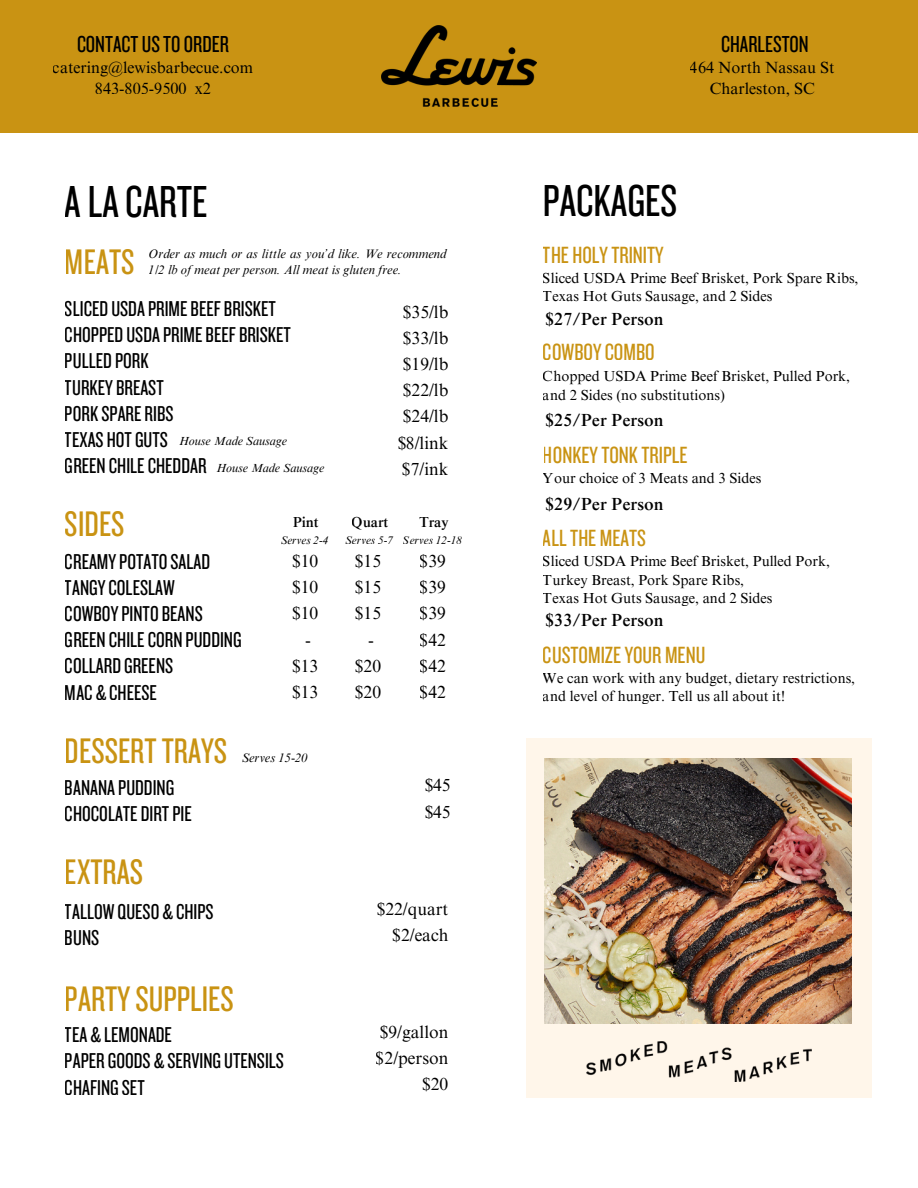
<style>
.page{position:relative;width:918px;height:1188px;background:#fff}
.page>*{position:absolute;margin:0;border:0;box-sizing:border-box;transform-origin:0 0}
.t1{font:46.5px "Knockout 28 Junior Feathrwt";color:#000}
.t2{font:36.9px "Knockout 28 Junior Feathrwt";color:#c99313}
.t3{font:24.45px "Knockout 28 Junior Feathrwt";color:#c99313}
.t4{font:24px "Knockout 28 Junior Feathrwt";color:#000}
.t5{font:22.35px/26.2px "Knockout 28 Junior Feathrwt";color:#000}
.t6{font:17.55px/26.2px "Times NRMT Pro";color:#000;text-align:center}
.t7{font:500 17.55px "Times NRMT Pro";color:#000}
.t8{font:16.2px/20.2px "Times NRMT Pro";color:#000;text-align:center}
.t9{font:14.55px/18.1px "Times NRMT Pro";color:#000}
.t10{font:500 14.55px "Times NRMT Pro";color:#000}
.t11{font:italic 12.6px/15.8px "Times NRMT Pro";color:#000}
.t12{font:italic 12px "Times NRMT Pro";color:#000}
.t13{font:italic 11.25px "Times NRMT Pro";color:#000}
</style>
<div class="page">
<div style="left:526px;top:739px;width:346px;height:359px;background:#fff6ea"></div>
<div style="left:0;top:0;width:918px;height:132px;background:#c99313"></div>
<img style="left:381px;top:26px;width:156px;height:81px">
<img style="left:545px;top:758px;width:307px;height:266px">
<img style="left:586px;top:1041px;width:225px;height:41px">
<h3 class="t4" style="left:77px;top:32px;width:153px">CONTACTUSTOORDER</h3>
<p class="t8" style="left:53px;top:60px;width:202px">catering@lewisbarbecue.com<br>843-805-9500 x2</p>
<h1 class="t1" style="left:65px;top:179px;width:144px">ALACARTE</h1>
<h2 class="t2" style="left:65px;top:245px;width:71px">MEATS</h2>
<p class="t11" style="left:149px;top:248px;width:299px">Order as much or as little as you’d like. We recommend<br>1/2 lb of meat per person. All meat is gluten free.</p>
<h3 class="t5" style="left:65px;top:296px;width:228px">SLICEDUSDAPRIMEBEEFBRISKET<br>CHOPPEDUSDAPRIMEBEEFBRISKET<br>PULLEDPORK<br>TURKEYBREAST<br>PORKSPARERIBS<br>TEXAS HOTGUTS<br>GREEN CHILECHEDDAR</h3>
<p class="t12" style="left:179px;top:436px;width:109px">House Made Sausage</p>
<p class="t12" style="left:216px;top:463px;width:109px">House Made Sausage</p>
<p class="t6" style="left:397px;top:301px;width:53px">$35/lb $33/lb $19/lb $22/lb $24/lb $8/link $7/ink</p>
<h2 class="t2" style="left:65px;top:507px;width:61px">SIDES</h2>
<h3 class="t5" style="left:65px;top:549px;width:178px">CREAMYPOTATOSALAD<br>TANGYCOLESLAW<br>COWBOYPINTOBEANS<br>GREEN CHILECORN PUDDING<br>COLLARDGREENS<br>MAC &amp; CHEESE</h3>
<p class="t10" style="left:352px;top:517px;width:38px">Quart</p>
<p class="t10" style="left:419px;top:517px;width:31px">Tray</p>
<p class="t10" style="left:293px;top:517px;width:28px">Pint</p>
<p class="t13" style="left:281px;top:536px;width:50px">Serves 2-4</p>
<p class="t13" style="left:345px;top:535px;width:50px">Serves 5-7</p>
<p class="t13" style="left:403px;top:535px;width:61px">Serves 12-18</p>
<p class="t6" style="left:292px;top:550px;width:28px">$10 $10 $10 - $13 $13</p>
<p class="t6" style="left:355px;top:550px;width:28px">$15 $15 $15 - $20 $20</p>
<p class="t6" style="left:420px;top:550px;width:28px;text-align:justify">$39 $39 $39 $42 $42 $42</p>
<h2 class="t2" style="left:65px;top:733px;width:164px">DESSERTTRAYS</h2>
<h3 class="t5" style="left:65px;top:775px;width:129px">BANANAPUDDING<br>CHOCOLATEDIRTPIE</h3>
<h2 class="t2" style="left:65px;top:855px;width:80px">EXTRAS</h2>
<h3 class="t5" style="left:65px;top:899px;width:150px">TALLOW QUESO &amp; CHIPS<br>BUNS</h3>
<p class="t11" style="left:241px;top:752px;width:68px">Serves 15-20</p>
<h2 class="t2" style="left:65px;top:981px;width:170px">PARTYSUPPLIES</h2>
<h3 class="t5" style="left:65px;top:1022px;width:221px">TEA &amp; LEMONADE<br>PAPERGOODS &amp; SERVINGUTENSILS<br>CHAFINGSET</h3>
<p class="t6" style="left:424px;top:774px;width:28px;text-align:left">$45 $45</p>
<p class="t6" style="left:377px;top:898px;width:73px;text-align:right">$22/quart $2/each</p>
<p class="t6" style="left:376px;top:1021px;width:74px;text-align:right">$9/gallon $2/person $20</p>
<h3 class="t4" style="left:721px;top:32px;width:89px">CHARLESTON</h3>
<p class="t8" style="left:690px;top:60px;width:146px">464 North Nassau St<br>Charleston, SC</p>
<h1 class="t1" style="left:543px;top:179px;width:136px">PACKAGES</h1>
<h3 class="t3" style="left:543px;top:244px;width:122px">THE HOLYTRINITY</h3>
<p class="t9" style="left:543px;top:271px;width:317px">Sliced USDA Prime Beef Brisket, Pork Spare Ribs,<br>Texas Hot Guts Sausage, and 2 Sides</p>
<h5 class="t7" style="left:545px;top:312px;width:120px">$27/Per Person</h5>
<h3 class="t3" style="left:543px;top:340px;width:113px">COWBOYCOMBO</h3>
<p class="t9" style="left:543px;top:369px;width:309px">Chopped USDA Prime Beef Brisket, Pulled Pork, and 2 Sides (no substitutions)</p>
<h5 class="t7" style="left:545px;top:414px;width:120px">$25/Per Person</h5>
<h3 class="t3" style="left:543px;top:443px;width:146px">HONKEYTONKTRIPLE</h3>
<p class="t9" style="left:543px;top:471px;width:220px">Your choice of 3 Meats and 3 Sides</p>
<h5 class="t7" style="left:545px;top:497px;width:120px">$29/Per Person</h5>
<h3 class="t3" style="left:543px;top:526px;width:104px">ALLTHE MEATS</h3>
<p class="t9" style="left:543px;top:554px;width:289px">Sliced USDA Prime Beef Brisket, Pulled Pork,<br>Turkey Breast, Pork Spare Ribs,<br>Texas Hot Guts Sausage, and 2 Sides</p>
<h5 class="t7" style="left:545px;top:614px;width:120px">$33/Per Person</h5>
<h3 class="t3" style="left:543px;top:643px;width:164px">CUSTOMIZEYOUR MENU</h3>
<p class="t9" style="left:543px;top:670px;width:314px">We can work with any budget, dietary restrictions, and level of hunger. Tell us all about it!</p>
</div>
